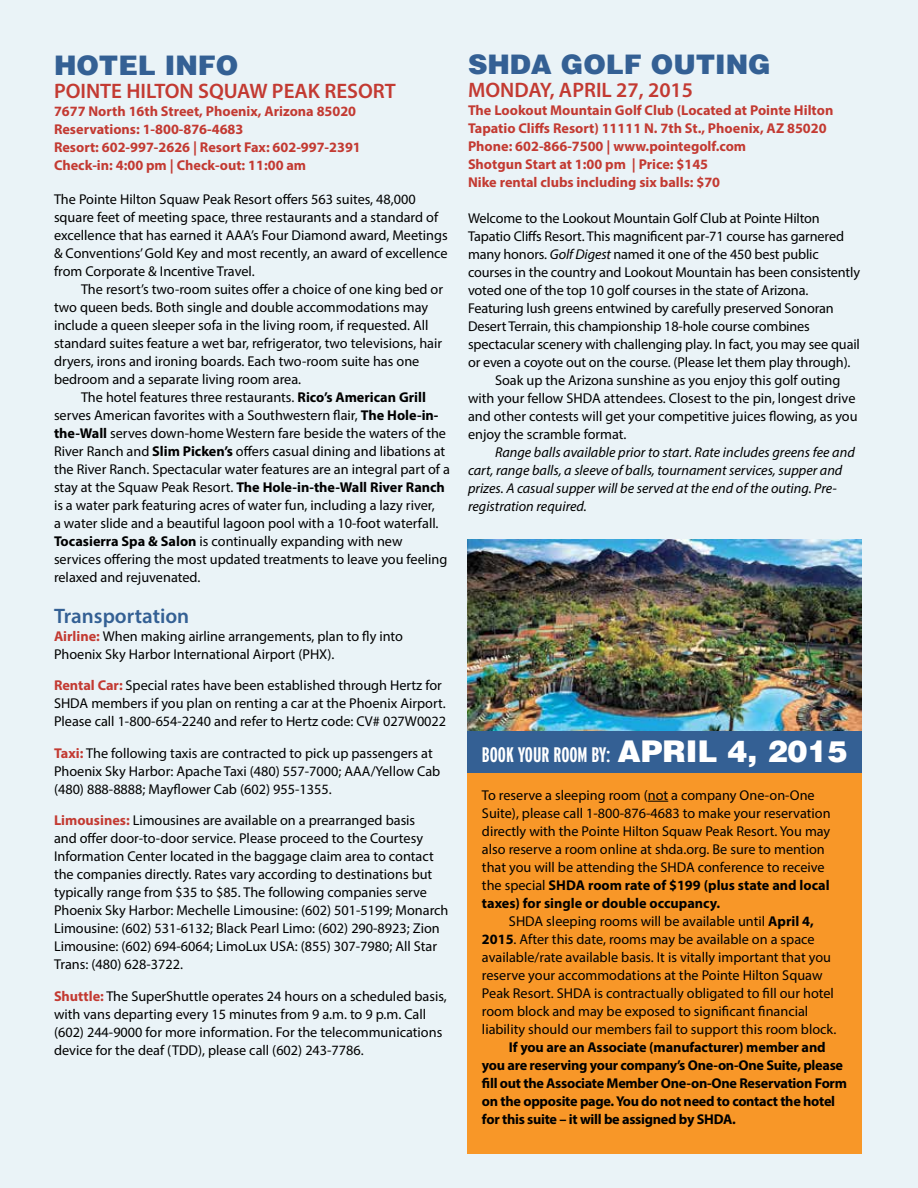
<style>
.page{position:relative;width:918px;height:1188px;background:#eaf3f7}
.page>*{position:absolute;margin:0;border:0;box-sizing:border-box;transform-origin:0 0}
.t1{font:27px "Switzerland Black Plain";color:#346094}
.t2{font:600 21px "Myriad Pro";color:#c33a32}
.t3{font:700 extra-condensed 21px "Interstate";color:#fff}
.t4{font:600 21px "Myriad Pro";color:#346094}
.t5{font:14.25px/18px "Myriad Pro";color:#000}
.t6{font:700 14.25px/18px "Myriad Pro";color:#c33a32}
.t7{font:700 14.25px/18px "Myriad Pro";letter-spacing:-.02em;color:#000}
.t8{font:italic 14.25px/18px "Myriad Pro";color:#000}
.s1{font-weight:700}
.s2{font-weight:700;color:#c33a32}
.s3{font-style:italic}
.s4{font-family:"Switzerland Black Plain";font-weight:400;font-stretch:normal;font-size:30px}
</style>
<div class="page">
<div style="left:467px;top:765px;width:395px;height:388px;background:#f89728"></div>
<svg style="left:648px;top:801px;width:20px;height:1px"></svg>
<img style="left:468px;top:540px;width:394px;height:191px">
<div style="left:467px;top:731px;width:395px;height:41px;background:#346094"></div>
<h1 class="t1" style="left:54px;top:48px;width:186px">HOTEL INFO</h1>
<h2 class="t2" style="left:54px;top:77px;width:343px">POINTE HILTON SQUAW PEAK RESORT</h2>
<p class="t6" style="left:54px;top:101px;width:308px">7677 North 16th Street, Phoenix, Arizona 85020<br>Reservations: 1-800-876-4683<br>Resort: 602-997-2626 | Resort Fax: 602-997-2391<br>Check-in: 4:00 pm | Check-out: 11:00 am</p>
<p class="t5" style="left:54px;top:190px;width:395px">The Pointe Hilton Squaw Peak Resort offers 563 suites, 48,000 square feet of meeting space, three restaurants and a standard of excellence that has earned it AAA’s Four Diamond award, Meetings &amp; Conventions’ Gold Key and most recently, an award of excellence from Corporate &amp; Incentive Travel.</p>
<p class="t5" style="left:54px;top:280px;width:391px;text-indent:27px">The resort’s two-room suites offer a choice of one king bed or two queen beds. Both single and double accommodations may include a queen sleeper sofa in the living room, if requested. All standard suites feature a wet bar, refrigerator, two televisions, hair dryers, irons and ironing boards. Each two-room suite has one bedroom and a separate living room area.</p>
<p class="t5" style="left:54px;top:388px;width:398px;text-indent:27px">The hotel features three restaurants. <span class="s1">Rico’s American Grill </span>serves American favorites with a Southwestern flair, <span class="s1">The Hole-in&shy;the-Wall</span> serves down-home Western fare beside the waters of the River Ranch and <span class="s1">Slim Picken’s</span> offers casual dining and libations at the River Ranch. Spectacular water features are an integral part of a stay at the Squaw Peak Resort. <span class="s1">The Hole-in-the-Wall River Ranch </span>is a water park featuring acres of water fun, including a lazy river,<br>a water slide and a beautiful lagoon pool with a 10-foot waterfall.<br><span class="s1">Tocasierra Spa &amp; Salon</span> is continually expanding with new services offering the most updated treatments to leave you feeling relaxed and rejuvenated.</p>
<h2 class="t4" style="left:54px;top:602px;width:137px">Transportation</h2>
<p class="t5" style="left:54px;top:627px;width:351px"><span class="s2">Airline:</span> When making airline arrangements, plan to fly into<br>Phoenix Sky Harbor International Airport (PHX).</p>
<p class="t5" style="left:54px;top:676px;width:394px"><span class="s2">Rental Car:</span> Special rates have been established through Hertz for<br>SHDA members if you plan on renting a car at the Phoenix Airport.<br>Please call 1-800-654-2240 and refer to Hertz code: CV# 027W0022</p>
<p class="t5" style="left:54px;top:744px;width:388px"><span class="s2">Taxi:</span> The following taxis are contracted to pick up passengers at<br>Phoenix Sky Harbor: Apache Taxi (480) 557-7000; AAA/Yellow Cab (480) 888-8888; Mayflower Cab (602) 955-1355.</p>
<p class="t5" style="left:54px;top:811px;width:396px"><span class="s2">Limousines:</span> Limousines are available on a prearranged basis<br>and offer door-to-door service. Please proceed to the Courtesy Information Center located in the baggage claim area to contact the companies directly. Rates vary according to destinations but typically range from $35 to $85. The following companies serve Phoenix Sky Harbor: Mechelle Limousine: (602) 501-5199; Monarch Limousine: (602) 531-6132; Black Pearl Limo: (602) 290-8923; Zion Limousine: (602) 694-6064; LimoLux USA: (855) 307-7980; All Star Trans: (480) 628-3722.</p>
<p class="t5" style="left:54px;top:987px;width:394px"><span class="s2">Shuttle:</span> The SuperShuttle operates 24 hours on a scheduled basis, with vans departing every 15 minutes from 9 a.m. to 9 p.m. Call (602) 244-9000 for more information. For the telecommunications device for the deaf (TDD), please call (602) 243-7786.</p>
<h1 class="t1" style="left:468px;top:47px;width:304px">SHDA GOLF OUTING</h1>
<h2 class="t2" style="left:468px;top:76px;width:227px">MONDAY, APRIL 27, 2015</h2>
<p class="t6" style="left:468px;top:101px;width:367px">The Lookout Mountain Golf Club (Located at Pointe Hilton Tapatio Cliffs Resort) 11111 N. 7th St., Phoenix, AZ 85020<br>Phone: 602-866-7500 | www.pointegolf.com<br>Shotgun Start at 1:00 pm | Price: $145<br>Nike rental clubs including six balls: $70</p>
<p class="t5" style="left:468px;top:209px;width:353px">Welcome to the Lookout Mountain Golf Club at Pointe Hilton</p>
<p class="t5" style="left:468px;top:227px;width:378px">Tapatio Cliffs Resort. This magnificent par-71 course has garnered</p>
<p class="t5" style="left:468px;top:245px;width:352px">many honors. <span class="s3">Golf Digest</span> named it one of the 450 best public</p>
<p class="t5" style="left:468px;top:263px;width:394px">courses in the country and Lookout Mountain has been consistently</p>
<p class="t5" style="left:468px;top:281px;width:342px">voted one of the top 10 golf courses in the state of Arizona.</p>
<p class="t5" style="left:468px;top:299px;width:367px">Featuring lush greens entwined by carefully preserved Sonoran</p>
<p class="t5" style="left:468px;top:317px;width:343px">Desert Terrain, this championship 18-hole course combines</p>
<p class="t5" style="left:468px;top:335px;width:393px">spectacular scenery with challenging play. In fact, you may see quail</p>
<p class="t5" style="left:468px;top:353px;width:384px">or even a coyote out on the course. (Please let them play through).</p>
<p class="t5" style="left:495px;top:371px;width:347px">Soak up the Arizona sunshine as you enjoy this golf outing</p>
<p class="t5" style="left:468px;top:389px;width:389px">with your fellow SHDA attendees. Closest to the pin, longest drive</p>
<p class="t5" style="left:468px;top:407px;width:391px">and other contests will get your competitive juices flowing, as you</p>
<p class="t5" style="left:468px;top:425px;width:160px">enjoy the scramble format.</p>
<p class="t8" style="left:468px;top:443px;width:388px;text-indent:27px">Range balls available prior to start. Rate includes greens fee and cart, range balls, a sleeve of balls, tournament services, supper and prizes. A casual supper will be served at the end of the outing. Pre&shy;registration required.</p>
<h2 class="t3" style="left:482px;top:742px;width:367px">BOOK YOUR ROOM BY: <span class="s4">APRIL 4, 2015</span></h2>
<p class="t5" style="left:482px;top:786px;width:350px">To reserve a sleeping room (not a company One-on-One Suite), please call 1-800-876-4683 to make your reservation directly with the Pointe Hilton Squaw Peak Resort. You may also reserve a room online at shda.org. Be sure to mention that you will be attending the SHDA conference to receive the special <span class="s1">SHDA room rate of $199 (plus state and local taxes) for single or double occupancy.</span></p>
<p class="t5" style="left:482px;top:912px;width:356px;text-indent:27px">SHDA sleeping rooms will be available until <span class="s1">April 4, 2015</span>. After this date, rooms may be available on a space available/rate available basis. It is vitally important that you reserve your accommodations at the Pointe Hilton Squaw Peak Resort. SHDA is contractually obligated to fill our hotel room block and may be exposed to significant financial liability should our members fail to support this room block.</p>
<p class="t7" style="left:482px;top:1037px;width:367px;text-indent:27px">If you are an Associate (manufacturer) member and you are reserving your company’s One-on-One Suite, please fill out the Associate Member One-on-One Reservation Form on the opposite page. You do not need to contact the hotel for this suite – it will be assigned by SHDA.</p>
</div>
